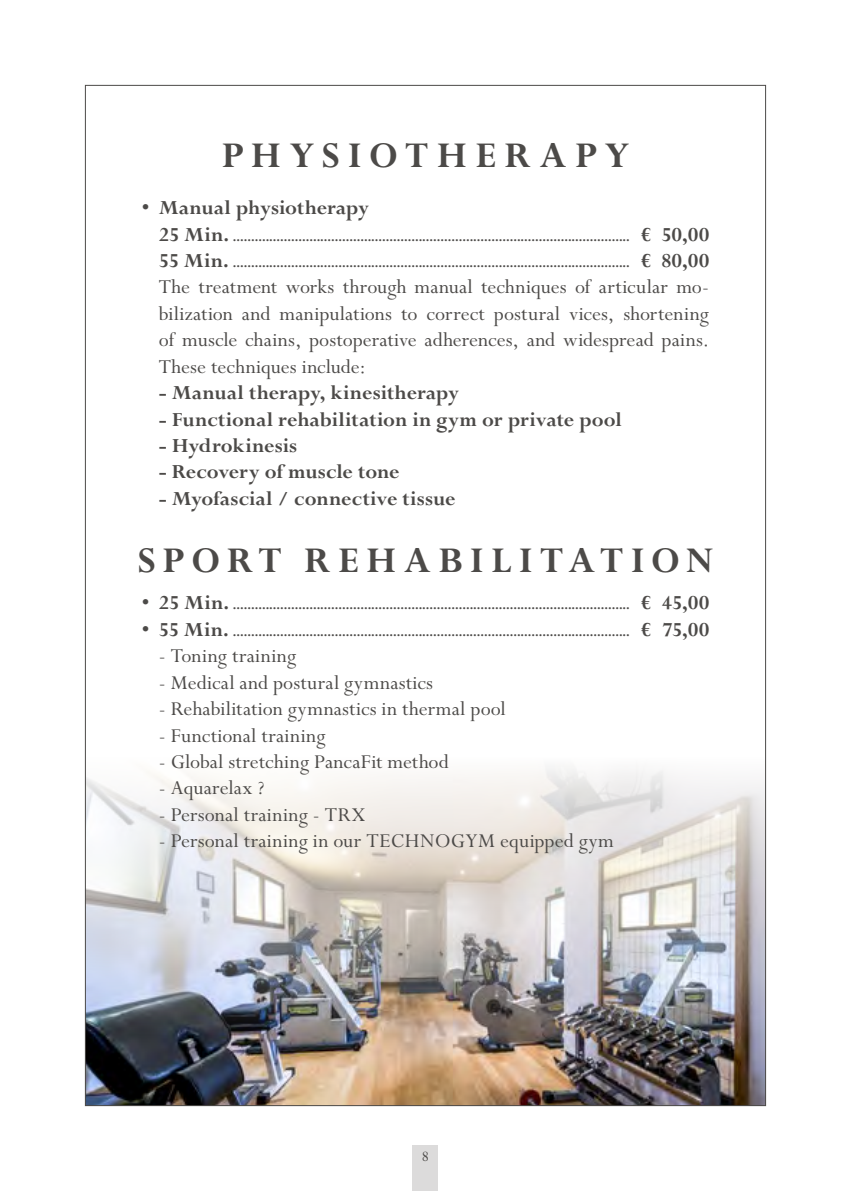
<style>
.page{position:relative;width:851px;height:1191px;background:#fff}
.page>*{position:absolute;margin:0;border:0;box-sizing:border-box;transform-origin:0 0}
.t1{font:700 40px "Perpetua Std";letter-spacing:.18em;color:#4c4a48}
.t2{font:700 40px "Perpetua Std";letter-spacing:.2em;color:#4c4a48}
.t3{font:22px/26.4px "Perpetua Std";letter-spacing:.005em;color:#4c4a48;text-align:justify}
.t4{font:700 22px "Perpetua Std";color:#4c4a48}
.t5{font:16px "Perpetua Std";color:#4c4a48}
.t6{font:700 14px/26.4px "Perpetua Std";color:#4c4a48}
.s1{font-size:22px}
</style>
<div class="page">
<img style="left:87px;top:768px;width:676px;height:336px">
<div style="left:412px;top:1145px;width:26px;height:46px;background:#dcdbdb"></div>
<h1 class="t2" style="left:222px;top:134px;width:409px">PHYSIOTHERAPY</h1>
<h2 class="t4" style="left:142px;top:196px;width:229px">• Manual physiotherapy</h2>
<p class="t6" style="left:159px;top:224px;width:551px"><span class="s1">25 Min.</span> ............................................................................................................. <span class="s1">€ 50,00<br>55 Min.</span> ............................................................................................................. <span class="s1">€ 80,00</span></p>
<h2 class="t3" style="left:159px;top:275px;width:551px">The treatment works through manual techniques of articular mo&shy;bilization and manipulations to correct postural vices, shortening of muscle chains, postoperative adherences, and widespread pains.<br>These techniques include:</h2>
<h2 class="t4" style="left:159px;top:381px;width:301px">- Manual therapy, kinesitherapy</h2>
<h2 class="t4" style="left:159px;top:407px;width:464px">- Functional rehabilitation in gym or private pool</h2>
<h2 class="t4" style="left:159px;top:434px;width:140px">- Hydrokinesis</h2>
<h2 class="t4" style="left:159px;top:460px;width:242px">- Recovery of muscle tone</h2>
<h2 class="t4" style="left:159px;top:487px;width:298px">- Myofascial / connective tissue</h2>
<h1 class="t1" style="left:138px;top:539px;width:576px">SPORT REHABILITATION</h1>
<p class="t6" style="left:142px;top:592px;width:568px"><span class="s1">• 25 Min.</span> ............................................................................................................. <span class="s1">€ 45,00</span></p>
<p class="t6" style="left:142px;top:619px;width:568px"><span class="s1">• 55 Min.</span> ............................................................................................................. <span class="s1">€ 75,00</span></p>
<h2 class="t3" style="left:159px;top:643px;width:139px">- Toning training</h2>
<h2 class="t3" style="left:159px;top:670px;width:276px">- Medical and postural gymnastics</h2>
<h2 class="t3" style="left:159px;top:696px;width:348px">- Rehabilitation gymnastics in thermal pool</h2>
<h2 class="t3" style="left:159px;top:723px;width:168px">- Functional training</h2>
<h2 class="t3" style="left:159px;top:749px;width:291px">- Global stretching PancaFit method</h2>
<h2 class="t3" style="left:159px;top:775px;width:107px">- Aquarelax ?</h2>
<h2 class="t3" style="left:159px;top:802px;width:208px">- Personal training - TRX</h2>
<h2 class="t3" style="left:159px;top:828px;width:456px">- Personal training in our TECHNOGYM equipped gym</h2>
<p class="t5" style="left:422px;top:1148px;width:9px">8</p>
</div>
